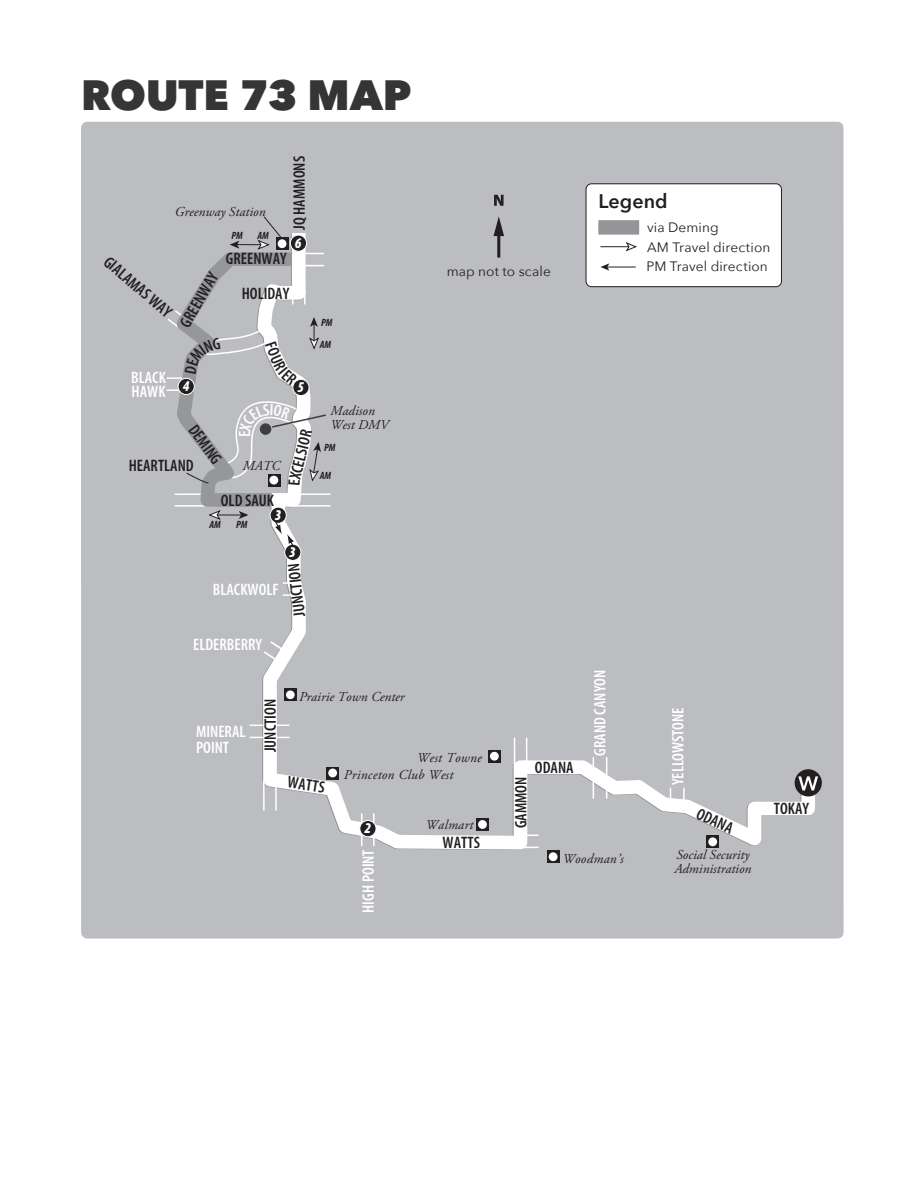
<style>
.page{position:relative;width:918px;height:1188px;background:#fff}
.page>*{position:absolute;margin:0;border:0;box-sizing:border-box;transform-origin:0 0}
.t1{font:800 42px "Avenir Next";color:#363536}
.t2{font:600 19.65px "Avenir Next";color:#231f20}
.t3{font:600 condensed 16.65px "Myriad Pro";color:#231f20}
.t4{font:600 condensed 16.65px/13.6px "Myriad Pro";color:#fff}
.t5{font:italic 900 condensed 15px "Myriad Pro";color:#fff}
.t6{font:italic 13.65px/13.6px "Adobe Garamond Pro";letter-spacing:.005em;color:#231f20}
.t7{font:13.65px/19.4px "Avenir Next";letter-spacing:.01em;color:#231f20}
.t8{font:italic 700 condensed 10.65px "Myriad Pro";color:#231f20}
</style>
<div class="page">
<div style="left:81px;top:122px;width:763px;height:817px;background:#bcbdc0"></div>
<div style="left:256px;top:491px;width:566px;height:369px;background:#bcbdc0"></div>
<svg style="left:707px;top:836px;width:12px;height:12px"></svg>
<div style="left:708px;top:837px;width:9px;height:9px;background:#fff;border-radius:50%"></div>
<div style="left:488px;top:750px;width:13px;height:13px;background:#231f20"></div>
<div style="left:490px;top:752px;width:9px;height:9px;background:#fff;border-radius:50%"></div>
<div style="left:476px;top:818px;width:13px;height:13px;background:#231f20"></div>
<div style="left:478px;top:820px;width:9px;height:9px;background:#fff;border-radius:50%"></div>
<svg style="left:327px;top:767px;width:12px;height:12px"></svg>
<div style="left:328px;top:769px;width:9px;height:8px;background:#fff;border-radius:50%"></div>
<svg style="left:547px;top:851px;width:13px;height:12px"></svg>
<div style="left:549px;top:852px;width:9px;height:9px;background:#fff;border-radius:50%"></div>
<div style="left:284px;top:689px;width:13px;height:12px;background:#231f20"></div>
<div style="left:286px;top:690px;width:9px;height:9px;background:#fff;border-radius:50%"></div>
<div style="left:360px;top:820px;width:16px;height:17px;background:#231f20;border-radius:50%"></div>
<div style="left:359px;top:820px;width:18px;height:17px;border:1px solid #fff;border-radius:50%"></div>
<svg style="left:262px;top:639px;width:26px;height:27px"></svg>
<svg style="left:670px;top:788px;width:1px;height:18px"></svg>
<svg style="left:683px;top:788px;width:2px;height:18px"></svg>
<hr style="left:593px;top:757px;width:1px;height:42px;background:#fff">
<hr style="left:606px;top:757px;width:1px;height:42px;background:#fff">
<div style="left:795px;top:769px;width:27px;height:27px;background:#231f20;border-radius:50%"></div>
<svg style="left:798px;top:776px;width:20px;height:14px"></svg>
<div style="left:586px;top:184px;width:195px;height:103px;background:#fff;border-radius:5px"></div>
<div style="left:586px;top:183px;width:196px;height:104px;border:1px solid #231f20;border-radius:5px"></div>
<svg style="left:600px;top:242px;width:37px;height:10px"></svg>
<svg style="left:600px;top:263px;width:36px;height:8px"></svg>
<div style="left:598px;top:220px;width:41px;height:15px;background:#939598"></div>
<svg style="left:494px;top:195px;width:10px;height:11px"></svg>
<hr style="left:497px;top:232px;width:3px;height:26px;background:#231f20">
<svg style="left:494px;top:216px;width:10px;height:20px"></svg>
<svg style="left:166px;top:216px;width:162px;height:345px;background:#babbbd"></svg>
<h1 class="t1" style="left:81px;top:69px;width:332px">ROUTE 73 MAP</h1>
<p class="t6" style="left:175px;top:205px;width:92px">Greenway Station</p>
<p class="t8" style="left:231px;top:229px;width:13px">PM</p>
<p class="t8" style="left:257px;top:228px;width:13px">AM</p>
<p class="t3" style="left:290px;top:230px;width:75px;rotate:-90deg">JQ HAMMONS</p>
<p class="t5" style="left:295px;top:235px;width:8px">6</p>
<p class="t3" style="left:226px;top:249px;width:62px">GREENWAY</p>
<p class="t3" style="left:112px;top:252px;width:86px;rotate:41deg">GIALAMAS WAY</p>
<p class="t3" style="left:176px;top:321px;width:62px;rotate:-60deg">GREENWAY</p>
<p class="t3" style="left:242px;top:285px;width:49px">HOLIDAY</p>
<p class="t4" style="left:131px;top:371px;width:36px">BLACK<br>HAWK</p>
<p class="t5" style="left:183px;top:378px;width:8px">4</p>
<p class="t5" style="left:297px;top:379px;width:8px">5</p>
<p class="t8" style="left:321px;top:316px;width:13px">PM</p>
<p class="t8" style="left:320px;top:337px;width:13px">AM</p>
<p class="t3" style="left:200px;top:421px;width:45px;rotate:54deg">DEMING</p>
<p class="t3" style="left:129px;top:456px;width:67px">HEARTLAND</p>
<p class="t6" style="left:330px;top:404px;width:60px">Madison<br>West DMV</p>
<p class="t3" style="left:286px;top:477px;width:52px;rotate:-76deg">XCELSIOR</p>
<p class="t8" style="left:324px;top:441px;width:13px">PM</p>
<p class="t6" style="left:243px;top:459px;width:39px">MATC</p>
<p class="t8" style="left:320px;top:469px;width:13px">AM</p>
<p class="t3" style="left:221px;top:491px;width:55px">OLD SAUK</p>
<p class="t8" style="left:209px;top:518px;width:13px">AM</p>
<p class="t8" style="left:236px;top:518px;width:13px">PM</p>
<p class="t5" style="left:275px;top:507px;width:8px">3</p>
<p class="t5" style="left:289px;top:544px;width:8px">3</p>
<p class="t4" style="left:213px;top:583px;width:67px">BLACKWOLF</p>
<p class="t4" style="left:193px;top:638px;width:70px">ELDERBERRY</p>
<p class="t3" style="left:287px;top:590px;width:27px;rotate:-96deg">TOI N</p>
<p class="t3" style="left:291px;top:617px;width:29px;rotate:-97deg">JUNC</p>
<p class="t7" style="left:447px;top:261px;width:106px">map not to scale</p>
<p class="t4" style="left:196px;top:723px;width:51px;line-height:16.6px">MINERAL<br>POINT</p>
<p class="t3" style="left:261px;top:752px;width:55px;rotate:-90deg">JUNCTION</p>
<p class="t6" style="left:299px;top:690px;width:107px">Prairie Town Center</p>
<p class="t3" style="left:289px;top:773px;width:39px;rotate:9deg">WATTS</p>
<p class="t6" style="left:344px;top:749px;width:139px;line-height:17.7px;text-indent:73px">West Towne<br>Princeton Club West</p>
<p class="t6" style="left:426px;top:818px;width:49px">Walmart</p>
<p class="t5" style="left:364px;top:821px;width:8px">2</p>
<p class="t3" style="left:512px;top:828px;width:53px;rotate:-90deg">GAMMON</p>
<p class="t3" style="left:535px;top:759px;width:40px">ODANA</p>
<h2 class="t2" style="left:598px;top:184px;width:71px">Legend</h2>
<p class="t7" style="left:647px;top:237px;width:125px">AM Travel direction<br>PM Travel direction</p>
<p class="t7" style="left:647px;top:217px;width:73px">via Deming</p>
<p class="t4" style="left:593px;top:756px;width:87px;rotate:-90deg">GRAND CANYON</p>
<p class="t4" style="left:672px;top:785px;width:79px;rotate:-90deg">YELLOWSTONE</p>
<p class="t3" style="left:701px;top:804px;width:40px;rotate:25deg">ODANA</p>
<p class="t3" style="left:774px;top:799px;width:37px">TOKAY</p>
<p class="t3" style="left:443px;top:833px;width:39px">WATTS</p>
<p class="t4" style="left:362px;top:913px;width:65px;rotate:-90deg">HIGH POINT</p>
<p class="t6" style="left:674px;top:848px;width:79px">Social Security<br>Administration</p>
<p class="t6" style="left:563px;top:852px;width:62px">Woodman’s</p>
</div>
